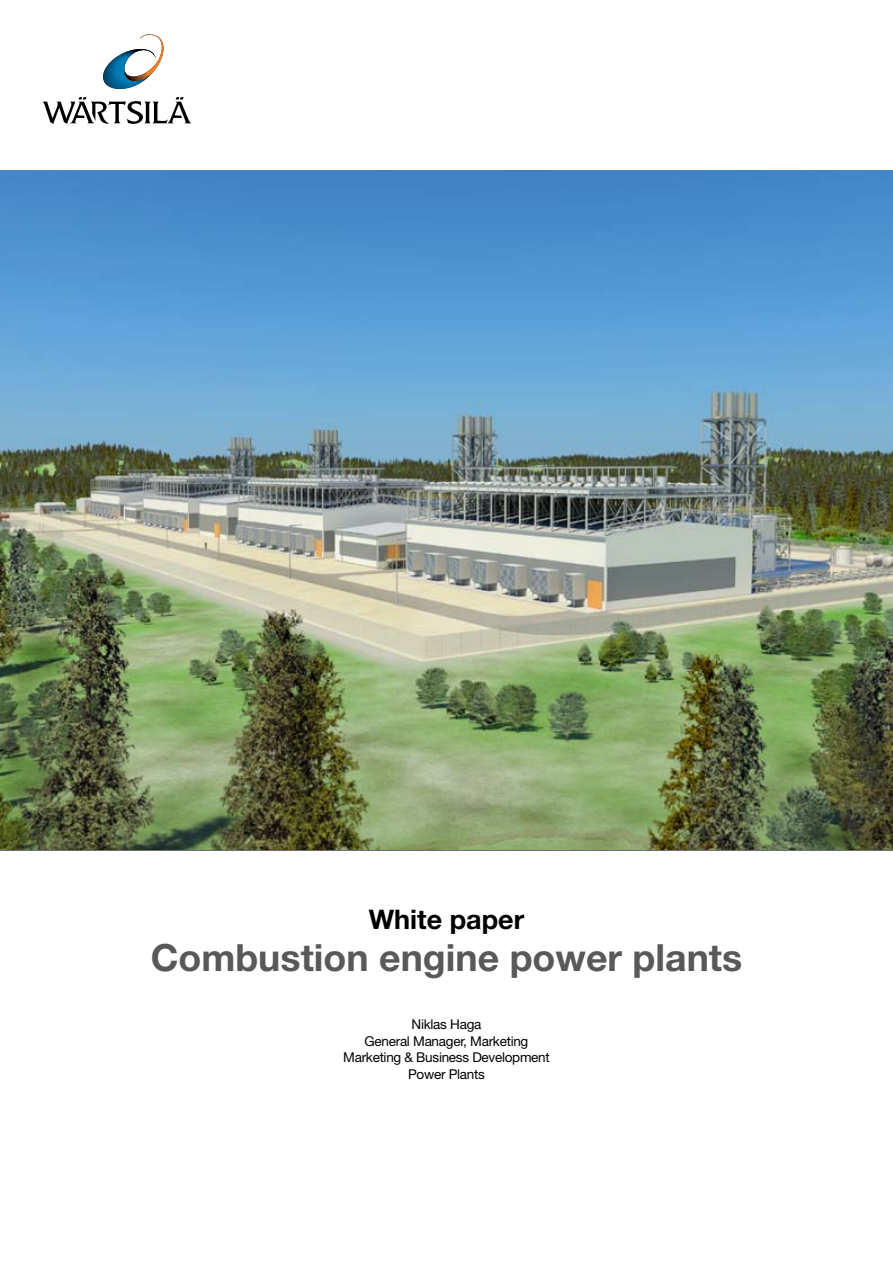
<style>
.page{position:relative;width:893px;height:1263px;background:#fff}
.page>*{position:absolute;margin:0;border:0;box-sizing:border-box;transform-origin:0 0}
.t1{font:700 37.5px "Helvetica Neue LTW1 G";color:#58595b}
.t2{font:700 27px "Helvetica Neue LTW1 G";color:#000}
.t3{font:13.5px/16.5px "Helvetica Neue";letter-spacing:-.02em;color:#000;text-align:center}
</style>
<div class="page">
<svg style="left:103px;top:34px;width:61px;height:55px"></svg>
<svg style="left:43px;top:97px;width:148px;height:26px"></svg>
<img style="left:0;top:170px;width:893px;height:679px">
<h2 class="t2" style="left:369px;top:903px;width:157px">White paper</h2>
<h1 class="t1" style="left:151px;top:935px;width:593px">Combustion engine power plants</h1>
<p class="t3" style="left:343px;top:1016px;width:208px">Niklas Haga<br>General Manager, Marketing<br>Marketing &amp; Business Development<br>Power Plants</p>
</div>
